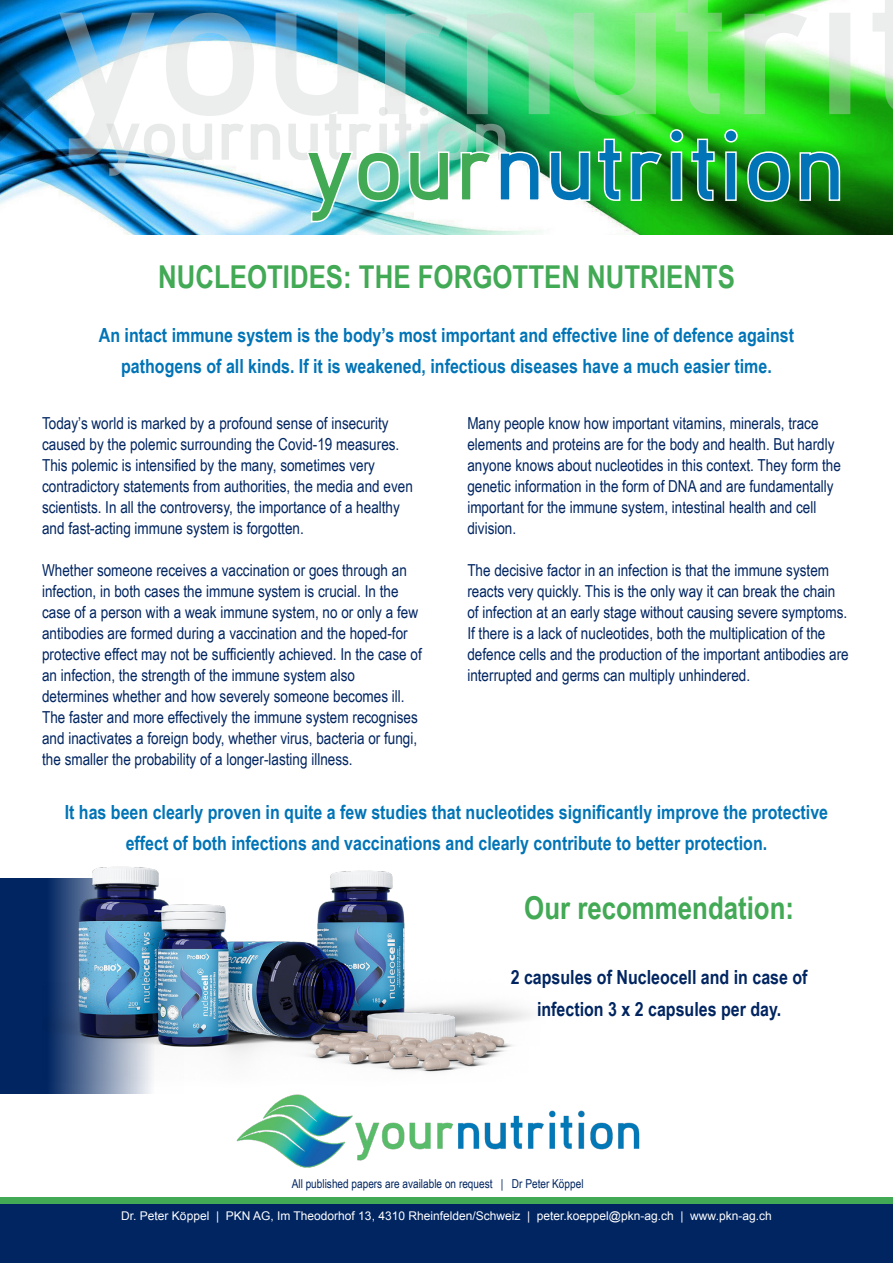
<style>
.page{position:relative;width:893px;height:1263px;background:#fff}
.page>*{position:absolute;margin:0;border:0;box-sizing:border-box;transform-origin:0 0}
.t1{font:700 31.5px "Arial Narrow";color:#42a955}
.t2{font:700 19.5px/31.5px "Arial Narrow";color:#0074b7;text-align:center}
.t3{font:700 19.5px/31.5px "Arial Narrow";color:#002561;text-align:center}
.t4{font:16.5px/21px "Arial Narrow";color:#002561}
.t5{font:12.3px "Arial Narrow";color:#002561}
.t6{font:12px "Arial";color:#fff}
</style>
<div class="page">
<div style="left:0;top:1197px;width:893px;height:66px;background:#002561"></div>
<div style="left:0;top:878px;width:183px;height:215px;background:#002561"></div>
<div style="left:0;top:1197px;width:893px;height:7px;background:#42a955"></div>
<img style="left:236px;top:1110px;width:404px;height:58px">
<img style="left:0;top:0;width:893px;height:234px">
<img style="left:106px;top:159px;width:138px;height:17px">
<img style="left:251px;top:107px;width:590px;height:116px">
<img style="left:467px;top:0;width:426px;height:116px">
<img style="left:59px;top:13px;width:388px;height:146px">
<img style="left:43px;top:866px;width:502px;height:251px">
<h1 class="t1" style="left:158px;top:253px;width:578px">NUCLEOTIDES: THE FORGOTTEN NUTRIENTS</h1>
<p class="t2" style="left:99px;top:318px;width:697px">An intact immune system is the body’s most important and effective line of defence against pathogens of all kinds. If it is weakened, infectious diseases have a much easier time.</p>
<p class="t4" style="left:42px;top:412px;width:372px">Today’s world is marked by a profound sense of insecurity caused by the polemic surrounding the Covid-19 measures.<br>This polemic is intensified by the many, sometimes very contradictory statements from authorities, the media and even scientists. In all the controversy, the importance of a healthy and fast-acting immune system is forgotten.</p>
<p class="t4" style="left:42px;top:559px;width:381px">Whether someone receives a vaccination or goes through an infection, in both cases the immune system is crucial. In the case of a person with a weak immune system, no or only a few antibodies are formed during a vaccination and the hoped-for protective effect may not be sufficiently achieved. In the case of an infection, the strength of the immune system also determines whether and how severely someone becomes ill.<br>The faster and more effectively the immune system recognises and inactivates a foreign body, whether virus, bacteria or fungi, the smaller the probability of a longer-lasting illness.</p>
<p class="t4" style="left:467px;top:412px;width:375px">Many people know how important vitamins, minerals, trace elements and proteins are for the body and health. But hardly anyone knows about nucleotides in this context. They form the genetic information in the form of DNA and are fundamentally important for the immune system, intestinal health and cell division.</p>
<p class="t4" style="left:467px;top:559px;width:383px">The decisive factor in an infection is that the immune system reacts very quickly. This is the only way it can break the chain of infection at an early stage without causing severe symptoms.<br>If there is a lack of nucleotides, both the multiplication of the defence cells and the production of the important antibodies are interrupted and germs can multiply unhindered.</p>
<p class="t2" style="left:65px;top:795px;width:765px">It has been clearly proven in quite a few studies that nucleotides significantly improve the protective effect of both infections and vaccinations and clearly contribute to better protection.</p>
<h1 class="t1" style="left:524px;top:884px;width:271px">Our recommendation:</h1>
<p class="t3" style="left:511px;top:961px;width:298px">2 capsules of Nucleocell and in case of infection 3 x 2 capsules per day.</p>
<p class="t5" style="left:292px;top:1175px;width:293px">All published papers are available on request | Dr Peter Köppel</p>
<p class="t6" style="left:121px;top:1208px;width:652px">Dr. Peter Köppel | PKN AG, Im Theodorhof 13, 4310 Rheinfelden/Schweiz | peter.koeppel@pkn-ag.ch | www.pkn-ag.ch</p>
</div>
